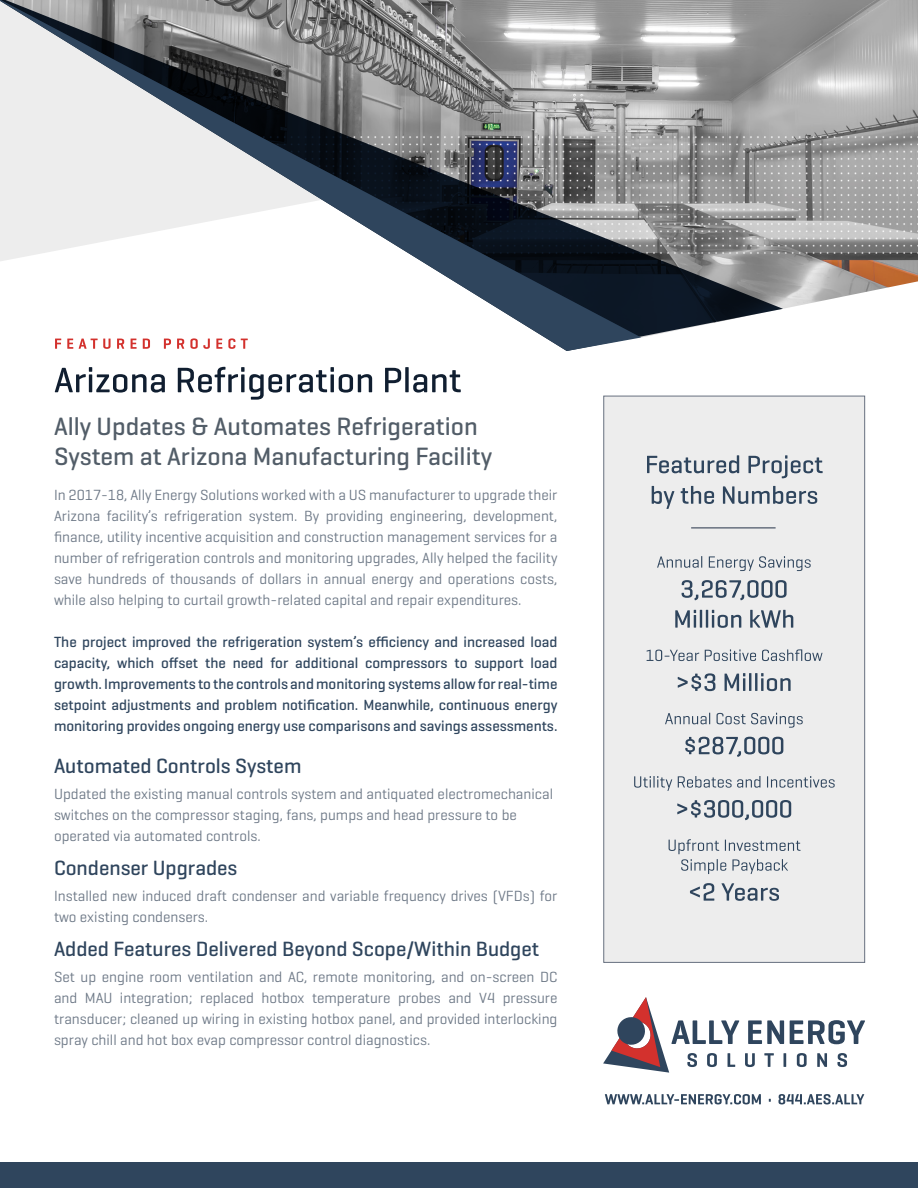
<style>
.page{position:relative;width:918px;height:1188px;background:#fff}
.page>*{position:absolute;margin:0;border:0;box-sizing:border-box;transform-origin:0 0}
.t1{font:500 25.5px/30.6px "Geogrotesque";color:#525d68}
.t2{font:500 21px "Geogrotesque";color:#2f455d}
.t3{font:15px/21px "Geogrotesque";color:#6e7987;text-align:justify}
.t4{font:500 15px/21px "Geogrotesque";color:#2f455d;text-align:justify}
</style>
<div class="page">
<div style="left:0;top:1162px;width:918px;height:26px;background:#2f455d"></div>
<svg style="left:55px;top:367px;width:406px;height:33px"></svg>
<img style="left:783px;top:0;width:135px;height:309px">
<svg style="left:641px;top:0;width:142px;height:338px;background:#909193"></svg>
<svg style="left:0;top:0;width:641px;height:351px"></svg>
<svg style="left:748px;top:1020px;width:36px;height:24px"></svg>
<svg style="left:790px;top:1020px;width:75px;height:24px"></svg>
<svg style="left:603px;top:997px;width:136px;height:76px"></svg>
<svg style="left:745px;top:1053px;width:10px;height:14px"></svg>
<svg style="left:764px;top:1053px;width:10px;height:14px"></svg>
<svg style="left:784px;top:1053px;width:2px;height:14px"></svg>
<svg style="left:797px;top:1053px;width:10px;height:14px"></svg>
<svg style="left:817px;top:1053px;width:10px;height:14px"></svg>
<svg style="left:837px;top:1053px;width:10px;height:14px"></svg>
<svg style="left:605px;top:1094px;width:259px;height:10px"></svg>
<div style="left:603px;top:396px;width:262px;height:567px;background:#ededed;border:1px solid #67707f"></div>
<hr style="left:691px;top:527px;width:85px;height:2px;background:#67707f">
<svg style="left:690px;top:883px;width:89px;height:18px"></svg>
<svg style="left:669px;top:839px;width:132px;height:35px"></svg>
<svg style="left:677px;top:800px;width:114px;height:20px"></svg>
<svg style="left:634px;top:776px;width:201px;height:15px"></svg>
<svg style="left:685px;top:737px;width:98px;height:20px"></svg>
<svg style="left:665px;top:713px;width:138px;height:15px"></svg>
<svg style="left:678px;top:673px;width:113px;height:18px"></svg>
<svg style="left:647px;top:649px;width:176px;height:12px"></svg>
<svg style="left:675px;top:610px;width:118px;height:18px"></svg>
<svg style="left:682px;top:580px;width:105px;height:20px"></svg>
<svg style="left:657px;top:556px;width:154px;height:15px"></svg>
<svg style="left:652px;top:486px;width:165px;height:23px"></svg>
<svg style="left:647px;top:455px;width:176px;height:23px"></svg>
<h1 class="t1" style="left:54px;top:410px;width:440px">Ally Updates &amp; Automates Refrigeration<br>System at Arizona Manufacturing Facility</h1>
<p class="t3" style="left:54px;top:484px;width:505px">In 2017-18, Ally Energy Solutions worked with a US manufacturer to upgrade their Arizona facility’s refrigeration system. By providing engineering, development, finance, utility incentive acquisition and construction management services for a number of refrigeration controls and monitoring upgrades, Ally helped the facility save hundreds of thousands of dollars in annual energy and operations costs, while also helping to curtail growth-related capital and repair expenditures.</p>
<p class="t4" style="left:54px;top:631px;width:505px">The project improved the refrigeration system’s efficiency and increased load capacity, which offset the need for additional compressors to support load growth. Improvements to the controls and monitoring systems allow for real-time setpoint adjustments and problem notification. Meanwhile, continuous energy monitoring provides ongoing energy use comparisons and savings assessments.</p>
<h2 class="t2" style="left:54px;top:753px;width:249px">Automated Controls System</h2>
<p class="t3" style="left:54px;top:782px;width:501px;text-align:left">Updated the existing manual controls system and antiquated electromechanical switches on the compressor staging, fans, pumps and head pressure to be operated via automated controls.</p>
<h2 class="t2" style="left:54px;top:855px;width:185px">Condenser Upgrades</h2>
<p class="t3" style="left:54px;top:885px;width:505px">Installed new induced draft condenser and variable frequency drives (VFDs) for two existing condensers.</p>
<h2 class="t2" style="left:54px;top:936px;width:487px">Added Features Delivered Beyond Scope/Within Budget</h2>
<p class="t3" style="left:54px;top:966px;width:505px">Set up engine room ventilation and AC, remote monitoring, and on-screen DC and MAU integration; replaced hotbox temperature probes and V4 pressure transducer; cleaned up wiring in existing hotbox panel, and provided interlocking spray chill and hot box evap compressor control diagnostics.</p>
</div>
